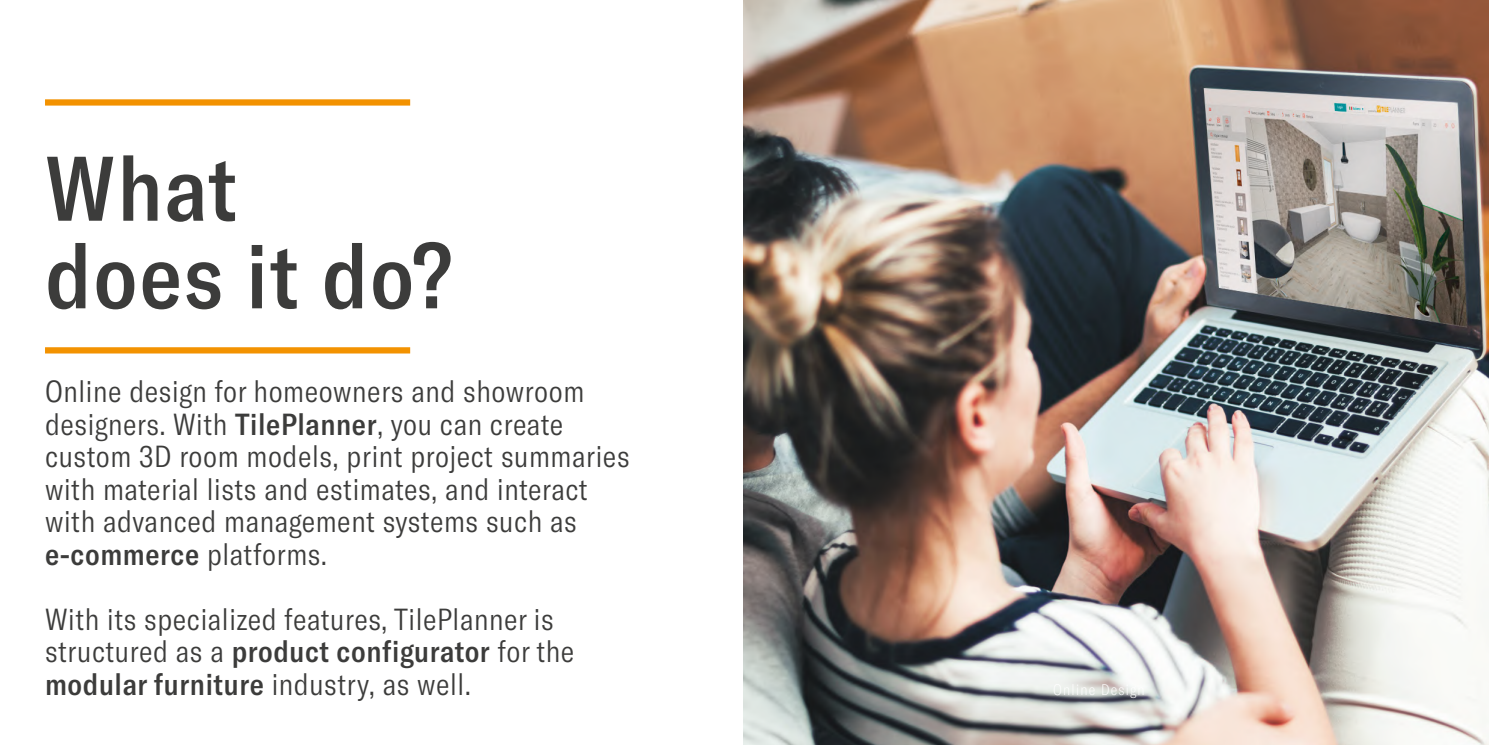
<style>
.page{position:relative;width:1489px;height:745px;background:#fff}
.page>*{position:absolute;margin:0;border:0;box-sizing:border-box;transform-origin:0 0}
.t1{font:500 condensed 90px/87.5px "GT America";letter-spacing:.02em;color:#3c3c3b}
.t2{font:300 condensed 30px/32.5px "GT America";letter-spacing:.02em;color:#3c3c3b}
.t3{font:100 condensed 15px "GT America";letter-spacing:.08em;color:#fff}
.s1{font-weight:500}
</style>
<div class="page">
<img style="left:743px;top:0;width:745px;height:744px">
<div style="left:45px;top:347px;width:365px;height:6px;background:#f39200"></div>
<div style="left:45px;top:99px;width:365px;height:6px;background:#f39200"></div>
<h1 class="t1" style="left:45px;top:145px;width:408px">What<br>does it do?</h1>
<p class="t2" style="left:45px;top:375px;width:586px">Online design for homeowners and showroom designers. With <span class="s1">TilePlanner</span>, you can create custom 3D room models, print project summaries with material lists and estimates, and interact with advanced management systems such as <span class="s1">e-commerce</span> platforms.</p>
<p class="t2" style="left:45px;top:602px;width:531px">With its specialized features, TilePlanner is structured as a <span class="s1">product configurator</span> for the <span class="s1">modular furniture</span> industry, as well.</p>
<p class="t3" style="left:1053px;top:680px;width:93px">Online Design</p>
</div>
